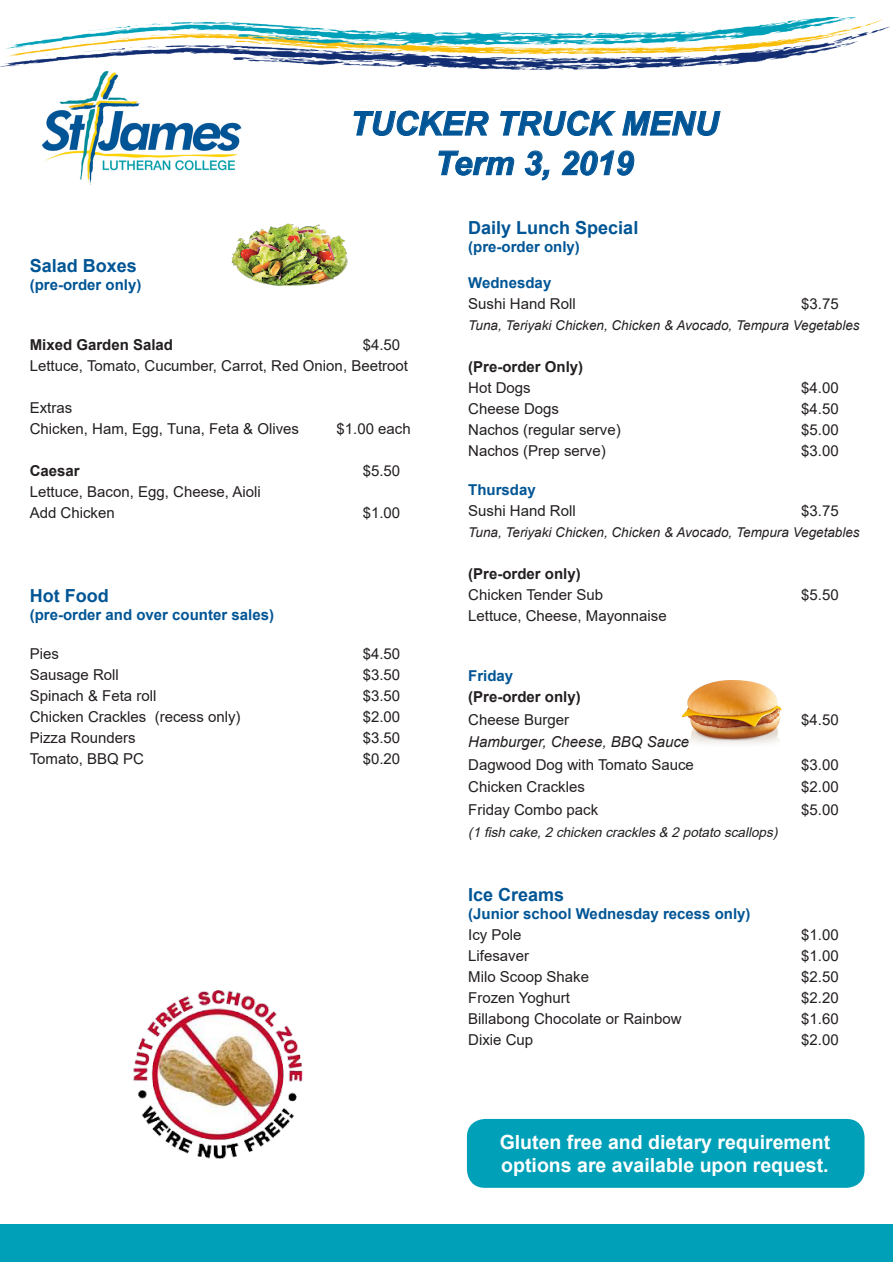
<style>
.page{position:relative;width:893px;height:1263px;background:#fff}
.page>*{position:absolute;margin:0;border:0;box-sizing:border-box;transform-origin:0 0}
.t1{font:italic 700 33px "Arial";color:#005596}
.t2{font:700 19.5px/23.4px "Arial";color:#fff}
.t3{font:700 18px "Arial";color:#005595}
.Paragraph_Style_1{font:15px "Arial";color:#231f20}
.Sub_header{font:700 15px "Arial";color:#005595}
.Paragraph_Style_1-2{font:700 15px "Arial";color:#231f20}
.Paragraph_Style_1-3{font:italic 15px "Arial";color:#231f20}
.Paragraph_Style_1-4{font:italic 13.5px "Arial";color:#231f20}
.Paragraph_Style_1-5{font:italic 13.5px "Arial";color:#231f20}
</style>
<div class="page">
<img style="left:0;top:17px;width:890px;height:53px">
<div style="left:0;top:1225px;width:893px;height:37px;background:#00a1b8"></div>
<img style="left:42px;top:70px;width:200px;height:115px">
<svg style="left:353px;top:110px;width:136px;height:26px"></svg>
<svg style="left:500px;top:110px;width:116px;height:26px"></svg>
<svg style="left:622px;top:111px;width:99px;height:25px"></svg>
<svg style="left:438px;top:150px;width:76px;height:26px"></svg>
<svg style="left:524px;top:150px;width:26px;height:31px"></svg>
<svg style="left:561px;top:150px;width:73px;height:26px"></svg>
<div style="left:467px;top:1119px;width:397px;height:69px;background:#00a1b8;border-radius:18px"></div>
<img style="left:231px;top:223px;width:117px;height:63px">
<img style="left:682px;top:680px;width:100px;height:64px">
<img style="left:133px;top:990px;width:170px;height:169px">
<p class="t1" style="left:350px;top:101px;width:370px">TUCKER TRUCK MENU</p>
<p class="t1" style="left:435px;top:141px;width:200px">Term 3, 2019</p>
<p class="t3" style="left:30px;top:253px;width:109px">Salad Boxes</p>
<p class="Sub_header" style="left:30px;top:274px;width:113px">(pre-order only)</p>
<p class="Paragraph_Style_1-2" style="left:30px;top:334px;width:145px">Mixed Garden Salad</p>
<p class="Paragraph_Style_1" style="left:363px;top:334px;width:39px">$4.50</p>
<p class="Paragraph_Style_1" style="left:30px;top:355px;width:380px">Lettuce, Tomato, Cucumber, Carrot, Red Onion, Beetroot</p>
<p class="Paragraph_Style_1" style="left:30px;top:397px;width:44px">Extras</p>
<p class="Paragraph_Style_1" style="left:30px;top:418px;width:271px">Chicken, Ham, Egg, Tuna, Feta &amp; Olives</p>
<p class="Paragraph_Style_1" style="left:337px;top:418px;width:76px">$1.00 each</p>
<p class="Paragraph_Style_1-2" style="left:30px;top:460px;width:52px">Caesar</p>
<p class="Paragraph_Style_1" style="left:363px;top:460px;width:39px">$5.50</p>
<p class="Paragraph_Style_1" style="left:30px;top:481px;width:232px">Lettuce, Bacon, Egg, Cheese, Aioli</p>
<p class="Paragraph_Style_1" style="left:30px;top:502px;width:87px">Add Chicken</p>
<p class="Paragraph_Style_1" style="left:363px;top:502px;width:39px">$1.00</p>
<p class="t3" style="left:30px;top:583px;width:80px">Hot Food</p>
<p class="Sub_header" style="left:30px;top:604px;width:246px">(pre-order and over counter sales)</p>
<p class="Paragraph_Style_1" style="left:30px;top:644px;width:31px">Pies</p>
<p class="Paragraph_Style_1" style="left:363px;top:644px;width:39px">$4.50</p>
<p class="Paragraph_Style_1" style="left:30px;top:665px;width:91px">Sausage Roll</p>
<p class="Paragraph_Style_1" style="left:363px;top:665px;width:39px">$3.50</p>
<p class="Paragraph_Style_1" style="left:30px;top:686px;width:128px">Spinach &amp; Feta roll</p>
<p class="Paragraph_Style_1" style="left:363px;top:686px;width:39px">$3.50</p>
<p class="Paragraph_Style_1" style="left:30px;top:707px;width:212px">Chicken Crackles (recess only)</p>
<p class="Paragraph_Style_1" style="left:363px;top:707px;width:39px">$2.00</p>
<p class="Paragraph_Style_1" style="left:30px;top:728px;width:107px">Pizza Rounders</p>
<p class="Paragraph_Style_1" style="left:363px;top:728px;width:39px">$3.50</p>
<p class="Paragraph_Style_1" style="left:30px;top:749px;width:116px">Tomato, BBQ PC</p>
<p class="Paragraph_Style_1" style="left:363px;top:749px;width:39px">$0.20</p>
<p class="t3" style="left:468px;top:215px;width:172px">Daily Lunch Special</p>
<p class="Sub_header" style="left:468px;top:236px;width:113px">(pre-order only)</p>
<p class="Sub_header" style="left:468px;top:272px;width:85px">Wednesday</p>
<p class="Paragraph_Style_1" style="left:468px;top:294px;width:109px">Sushi Hand Roll</p>
<p class="Paragraph_Style_1" style="left:801px;top:294px;width:39px">$3.75</p>
<p class="Paragraph_Style_1-4" style="left:468px;top:317px;width:393px">Tuna, Teriyaki Chicken, Chicken &amp; Avocado, Tempura Vegetables</p>
<p class="Paragraph_Style_1-2" style="left:468px;top:356px;width:117px">(Pre-order Only)</p>
<p class="Paragraph_Style_1" style="left:468px;top:378px;width:64px">Hot Dogs</p>
<p class="Paragraph_Style_1" style="left:801px;top:378px;width:39px">$4.00</p>
<p class="Paragraph_Style_1" style="left:468px;top:399px;width:92px">Cheese Dogs</p>
<p class="Paragraph_Style_1" style="left:801px;top:399px;width:39px">$4.50</p>
<p class="Paragraph_Style_1" style="left:468px;top:420px;width:154px">Nachos (regular serve)</p>
<p class="Paragraph_Style_1" style="left:801px;top:420px;width:39px">$5.00</p>
<p class="Paragraph_Style_1" style="left:468px;top:441px;width:139px">Nachos (Prep serve)</p>
<p class="Paragraph_Style_1" style="left:801px;top:441px;width:39px">$3.00</p>
<p class="Sub_header" style="left:468px;top:479px;width:69px">Thursday</p>
<p class="Paragraph_Style_1" style="left:468px;top:501px;width:109px">Sushi Hand Roll</p>
<p class="Paragraph_Style_1" style="left:801px;top:501px;width:39px">$3.75</p>
<p class="Paragraph_Style_1-4" style="left:468px;top:524px;width:393px">Tuna, Teriyaki Chicken, Chicken &amp; Avocado, Tempura Vegetables</p>
<p class="Paragraph_Style_1-2" style="left:468px;top:563px;width:114px">(Pre-order only)</p>
<p class="Paragraph_Style_1" style="left:468px;top:585px;width:136px">Chicken Tender Sub</p>
<p class="Paragraph_Style_1" style="left:801px;top:585px;width:39px">$5.50</p>
<p class="Paragraph_Style_1" style="left:468px;top:606px;width:200px">Lettuce, Cheese, Mayonnaise</p>
<p class="Sub_header" style="left:468px;top:665px;width:47px">Friday</p>
<p class="Paragraph_Style_1-2" style="left:468px;top:686px;width:114px">(Pre-order only)</p>
<p class="Paragraph_Style_1" style="left:468px;top:709px;width:102px">Cheese Burger</p>
<p class="Paragraph_Style_1" style="left:801px;top:709px;width:39px">$4.50</p>
<p class="Paragraph_Style_1-3" style="left:468px;top:732px;width:222px">Hamburger, Cheese, BBQ Sauce</p>
<p class="Paragraph_Style_1" style="left:468px;top:754px;width:227px">Dagwood Dog with Tomato Sauce</p>
<p class="Paragraph_Style_1" style="left:801px;top:754px;width:39px">$3.00</p>
<p class="Paragraph_Style_1" style="left:468px;top:777px;width:118px">Chicken Crackles</p>
<p class="Paragraph_Style_1" style="left:801px;top:777px;width:39px">$2.00</p>
<p class="Paragraph_Style_1" style="left:468px;top:799px;width:132px">Friday Combo pack</p>
<p class="Paragraph_Style_1" style="left:801px;top:799px;width:39px">$5.00</p>
<p class="Paragraph_Style_1-5" style="left:468px;top:823px;width:315px">(1 fish cake,2 chicken crackles&amp; 2 potato scallops)</p>
<p class="t3" style="left:468px;top:882px;width:98px">Ice Creams</p>
<p class="Sub_header" style="left:468px;top:903px;width:284px">(Junior school Wednesday recess only)</p>
<p class="Paragraph_Style_1" style="left:468px;top:924px;width:55px">Icy Pole</p>
<p class="Paragraph_Style_1" style="left:801px;top:924px;width:39px">$1.00</p>
<p class="Paragraph_Style_1" style="left:468px;top:945px;width:62px">Lifesaver</p>
<p class="Paragraph_Style_1" style="left:801px;top:945px;width:39px">$1.00</p>
<p class="Paragraph_Style_1" style="left:468px;top:966px;width:122px">Milo Scoop Shake</p>
<p class="Paragraph_Style_1" style="left:801px;top:966px;width:39px">$2.50</p>
<p class="Paragraph_Style_1" style="left:468px;top:987px;width:103px">Frozen Yoghurt</p>
<p class="Paragraph_Style_1" style="left:801px;top:987px;width:39px">$2.20</p>
<p class="Paragraph_Style_1" style="left:468px;top:1008px;width:215px">Billabong Chocolate or Rainbow</p>
<p class="Paragraph_Style_1" style="left:801px;top:1008px;width:39px">$1.60</p>
<p class="Paragraph_Style_1" style="left:468px;top:1029px;width:67px">Dixie Cup</p>
<p class="Paragraph_Style_1" style="left:801px;top:1029px;width:39px">$2.00</p>
<p class="t2" style="left:500px;top:1130px;width:332px">Gluten free and dietary requirement options are available upon request.</p>
</div>
